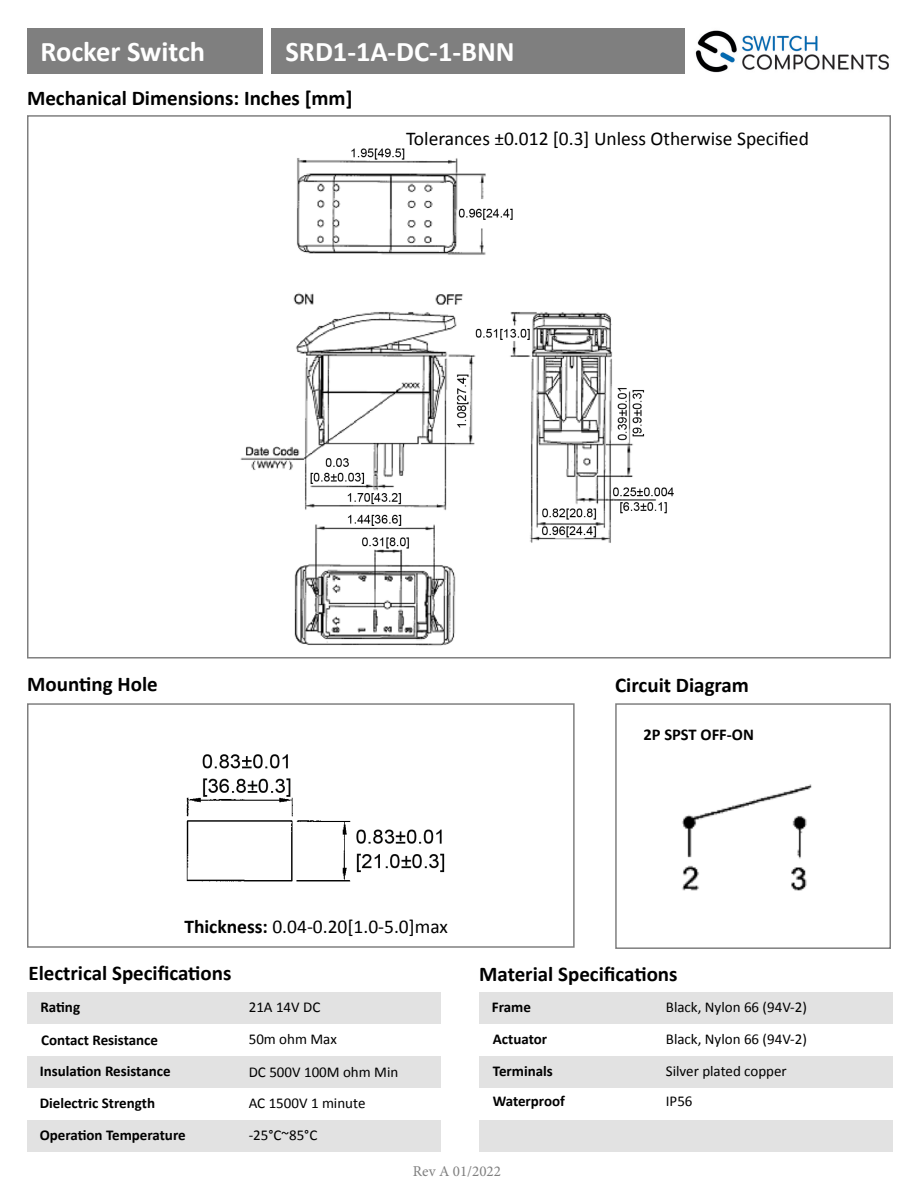
<style>
.page{position:relative;width:918px;height:1188px;background:#fff}
.page>*{position:absolute;margin:0;border:0;box-sizing:border-box;transform-origin:0 0}
.t1{font:700 28.5px "Calibri";color:#fff}
.t2{font:700 21px "Calibri";color:#000}
.t3{font:19.5px "Calibri";color:#000}
.t4{font:700 16.5px "Calibri";color:#000}
.t5{font:15px "Calibri";color:#000}
.t6{font:700 15px "Calibri";color:#000}
.t7{font:15px "Minion Pro";color:#7f7f7f}
.s1{font-weight:700}
</style>
<div class="page">
<img style="left:695px;top:30px;width:194px;height:43px">
<div style="left:27px;top:29px;width:236px;height:45px;background:#7f7f7f"></div>
<img style="left:186px;top:754px;width:259px;height:128px">
<div style="left:27px;top:703px;width:548px;height:245px;border:2px solid #7f7f7f"></div>
<img style="left:682px;top:784px;width:130px;height:107px">
<div style="left:615px;top:703px;width:276px;height:246px;border:2px solid #7f7f7f"></div>
<div style="left:27px;top:992px;width:414px;height:31px;background:#e2e2e2"></div>
<div style="left:479px;top:992px;width:414px;height:31px;background:#e2e2e2"></div>
<div style="left:27px;top:1056px;width:414px;height:32px;background:#e2e2e2"></div>
<div style="left:27px;top:1120px;width:414px;height:32px;background:#e2e2e2"></div>
<div style="left:479px;top:1056px;width:414px;height:32px;background:#e2e2e2"></div>
<div style="left:479px;top:1120px;width:414px;height:32px;background:#e2e2e2"></div>
<img style="left:240px;top:148px;width:434px;height:498px">
<div style="left:271px;top:28px;width:414px;height:46px;background:#7f7f7f"></div>
<p class="t1" style="left:40px;top:31px;width:166px">Rocker Switch</p>
<p class="t1" style="left:286px;top:31px;width:231px">SRD1-1A-DC-1-BNN</p>
<p class="t2" style="left:27px;top:83px;width:327px">Mechanical Dimensions: Inches [mm]</p>
<p class="t3" style="left:406px;top:126px;width:404px">Tolerances ±0.012 [0.3] Unless Otherwise Specified</p>
<p class="t2" style="left:27px;top:669px;width:132px">Mounting Hole</p>
<p class="t2" style="left:615px;top:671px;width:135px">Circuit Diagram</p>
<p class="t3" style="left:184px;top:915px;width:265px"><span class="s1">Thickness:</span> 0.04-0.20[1.0-5.0]max</p>
<p class="t4" style="left:644px;top:722px;width:112px">2P SPST OFF-ON</p>
<p class="t2" style="left:28px;top:958px;width:205px">Electrical Specifications</p>
<p class="t2" style="left:479px;top:959px;width:200px">Material Specifications</p>
<p class="t6" style="left:40px;top:996px;width:41px">Rating</p>
<p class="t6" style="left:492px;top:996px;width:41px">Frame</p>
<p class="t6" style="left:41px;top:1029px;width:118px">Contact Resistance</p>
<p class="t5" style="left:249px;top:998px;width:73px">21A 14V DC</p>
<p class="t5" style="left:249px;top:1030px;width:90px">50m ohm Max</p>
<p class="t6" style="left:493px;top:1028px;width:56px">Actuator</p>
<p class="t6" style="left:493px;top:1061px;width:62px">Terminals</p>
<p class="t6" style="left:493px;top:1091px;width:74px">Waterproof</p>
<p class="t6" style="left:40px;top:1061px;width:132px">Insulation Resistance</p>
<p class="t6" style="left:40px;top:1093px;width:117px">Dielectric Strength</p>
<p class="t6" style="left:40px;top:1125px;width:148px">Operation Temperature</p>
<p class="t5" style="left:249px;top:1062px;width:151px">DC 500V 100M ohm Min</p>
<p class="t5" style="left:249px;top:1094px;width:118px">AC 1500V 1 minute</p>
<p class="t5" style="left:249px;top:1126px;width:70px">-25°C~85°C</p>
<p class="t7" style="left:413px;top:1162px;width:90px">Rev A 01/2022</p>
<p class="t5" style="left:666px;top:998px;width:143px">Black, Nylon 66 (94V-2)</p>
<p class="t5" style="left:666px;top:1030px;width:143px">Black, Nylon 66 (94V-2)</p>
<p class="t5" style="left:666px;top:1062px;width:123px">Silver plated copper</p>
<p class="t5" style="left:666px;top:1092px;width:28px">IP56</p>
</div>
